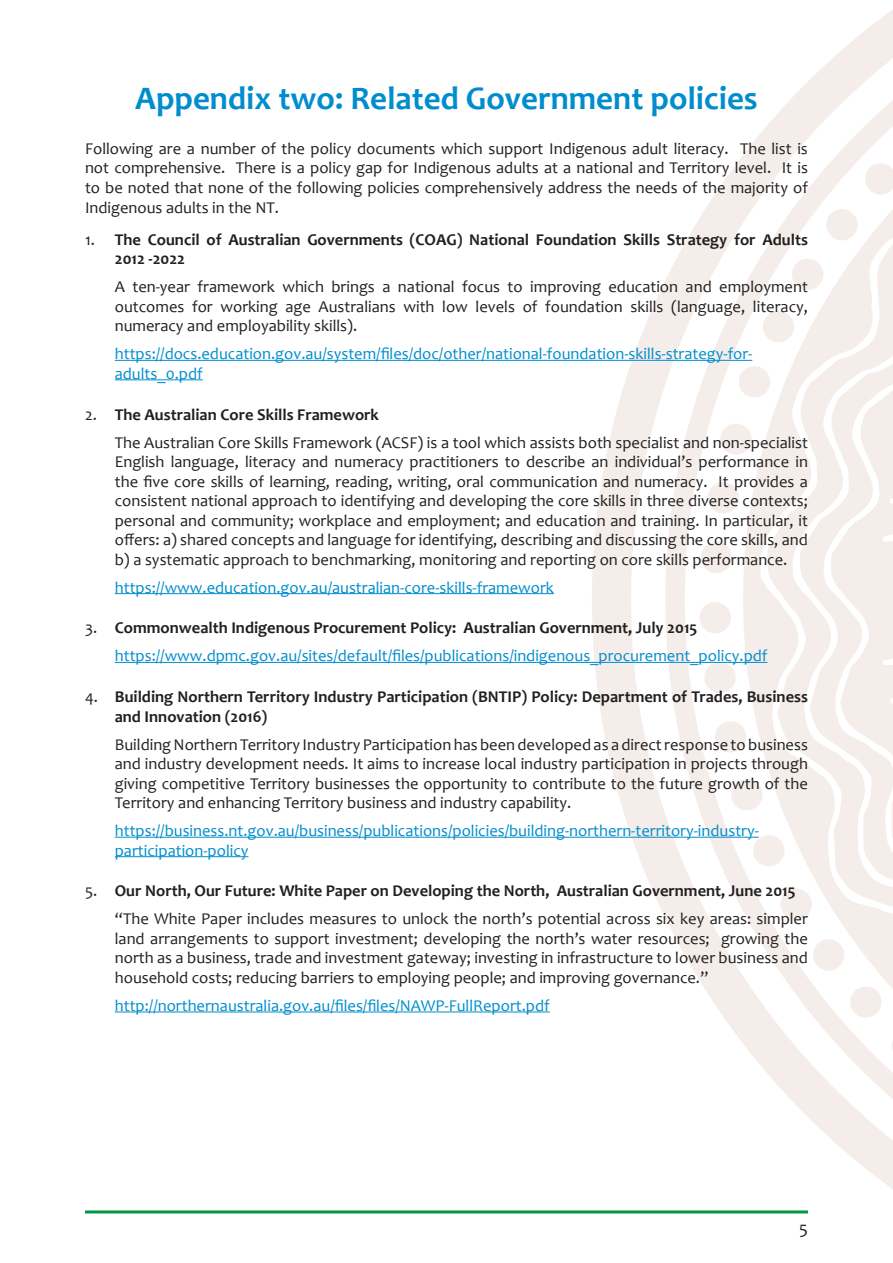
<style>
.page{position:relative;width:893px;height:1263px;background:#fff}
.page>*{position:absolute;margin:0;border:0;box-sizing:border-box;transform-origin:0 0}
.t1{font:700 33px "Candara";color:#008dce}
.t2{font:18px "Candara";color:#231f20}
.t3{font:16.5px/19.5px "Candara";color:#231f20;text-align:justify}
.t4{font:16.5px/19.5px "Candara";color:#008dce}
.t5{font:700 16.5px/19.5px "Candara";color:#231f20}
.s1{font-weight:400}
.s2{font-weight:700}
.s3{color:#231f20}
.s4{font-weight:700;color:#231f20}
</style>
<div class="page">
<svg style="left:592px;top:282px;width:73px;height:932px"></svg>
<svg style="left:665px;top:9px;width:228px;height:1205px"></svg>
<svg style="left:743px;top:17px;width:150px;height:1165px"></svg>
<svg style="left:760px;top:35px;width:133px;height:1122px;fill:#f4edea"></svg>
<svg style="left:792px;top:66px;width:101px;height:1061px;fill:#f4edea"></svg>
<svg style="left:823px;top:97px;width:70px;height:998px;fill:#f4edea"></svg>
<svg style="left:882px;top:593px;width:11px;height:111px"></svg>
<svg style="left:882px;top:489px;width:11px;height:98px"></svg>
<hr style="left:85px;top:1210px;width:723px;height:3px;background:#009547">
<hr style="left:115px;top:360px;width:637px;height:1px;background:#008dce">
<hr style="left:115px;top:380px;width:88px;height:1px;background:#008dce">
<hr style="left:115px;top:593px;width:439px;height:1px;background:#008dce">
<hr style="left:115px;top:662px;width:652px;height:1px;background:#008dce">
<hr style="left:115px;top:837px;width:644px;height:1px;background:#008dce">
<hr style="left:115px;top:856px;width:133px;height:1px;background:#008dce">
<hr style="left:115px;top:1012px;width:435px;height:1px;background:#008dce">
<svg style="left:820px;top:157px;width:73px;height:90px"></svg>
<svg style="left:786px;top:253px;width:43px;height:43px"></svg>
<svg style="left:757px;top:306px;width:42px;height:41px"></svg>
<svg style="left:734px;top:362px;width:41px;height:40px"></svg>
<svg style="left:717px;top:420px;width:38px;height:38px"></svg>
<svg style="left:705px;top:480px;width:36px;height:36px"></svg>
<svg style="left:700px;top:541px;width:33px;height:33px"></svg>
<svg style="left:699px;top:602px;width:32px;height:32px"></svg>
<svg style="left:702px;top:660px;width:35px;height:35px"></svg>
<svg style="left:712px;top:718px;width:37px;height:37px"></svg>
<svg style="left:727px;top:775px;width:40px;height:39px"></svg>
<svg style="left:748px;top:830px;width:41px;height:41px"></svg>
<svg style="left:775px;top:883px;width:42px;height:42px"></svg>
<svg style="left:807px;top:933px;width:81px;height:91px"></svg>
<h1 class="t1" style="left:135px;top:78px;width:624px">Appendix two: Related Government policies</h1>
<p class="t3" style="left:85px;top:139px;width:724px">Following are a number of the policy documents which support Indigenous adult literacy. The list is not comprehensive. There is a policy gap for Indigenous adults at a national and Territory level. It is to be noted that none of the following policies comprehensively address the needs of the majority of Indigenous adults in the NT.</p>
<p class="t5" style="left:115px;top:229px;width:695px;text-indent:-30px"><span class="s1">1.</span> The Council of Australian Governments (COAG) National Foundation Skills Strategy for Adults<br>2012 -2022</p>
<p class="t3" style="left:115px;top:277px;width:695px">A ten-year framework which brings a national focus to improving education and employment outcomes for working age Australians with low levels of foundation skills (language, literacy, numeracy and employability skills).</p>
<p class="t4" style="left:115px;top:344px;width:639px">https://docs.education.gov.au/system/files/doc/other/national-foundation-skills-strategy-for&shy;adults_0.pdf</p>
<p class="t3" style="left:115px;top:400px;width:695px;line-height:28px;text-indent:-30px">2. <span class="s2">The Australian Core Skills Framework<br></span>The Australian Core Skills Framework (ACSF) is a tool which assists both specialist and non-specialist</p>
<p class="t3" style="left:115px;top:452px;width:695px">English language, literacy and numeracy practitioners to describe an individual’s performance in the five core skills of learning, reading, writing, oral communication and numeracy. It provides a consistent national approach to identifying and developing the core skills in three diverse contexts; personal and community; workplace and employment; and education and training. In particular, it offers: a) shared concepts and language for identifying, describing and discussing the core skills, and b) a systematic approach to benchmarking, monitoring and reporting on core skills performance.</p>
<p class="t4" style="left:115px;top:577px;width:441px">https://www.education.gov.au/australian-core-skills-framework</p>
<p class="t4" style="left:115px;top:614px;width:654px;line-height:28px;text-indent:-30px"><span class="s3">3.</span> <span class="s4">Commonwealth Indigenous Procurement Policy: Australian Government, July 2015 </span>https://www.dpmc.gov.au/sites/default/files/publications/indigenous_procurement_policy.pdf</p>
<p class="t5" style="left:115px;top:687px;width:695px;text-indent:-30px"><span class="s1">4.</span> Building Northern Territory Industry Participation (BNTIP) Policy: Department of Trades, Business and Innovation (2016)</p>
<p class="t3" style="left:115px;top:734px;width:695px">Building Northern Territory Industry Participation has been developed as a direct response to business and industry development needs. It aims to increase local industry participation in projects through giving competitive Territory businesses the opportunity to contribute to the future growth of the Territory and enhancing Territory business and industry capability.</p>
<p class="t4" style="left:115px;top:821px;width:646px">https://business.nt.gov.au/business/publications/policies/building-northern-territory-industry&shy;participation-policy</p>
<p class="t3" style="left:115px;top:877px;width:695px;line-height:28px;text-indent:-30px">5. <span class="s2">Our North, Our Future: White Paper on Developing the North, Australian Government, June 2015 </span>“The White Paper includes measures to unlock the north’s potential across six key areas: simpler</p>
<p class="t3" style="left:115px;top:929px;width:695px">land arrangements to support investment; developing the north’s water resources; growing the north as a business, trade and investment gateway; investing in infrastructure to lower business and household costs; reducing barriers to employing people; and improving governance.”</p>
<p class="t4" style="left:115px;top:996px;width:436px">http://northernaustralia.gov.au/files/files/NAWP-FullReport.pdf</p>
<p class="t2" style="left:799px;top:1217px;width:10px">5</p>
</div>
